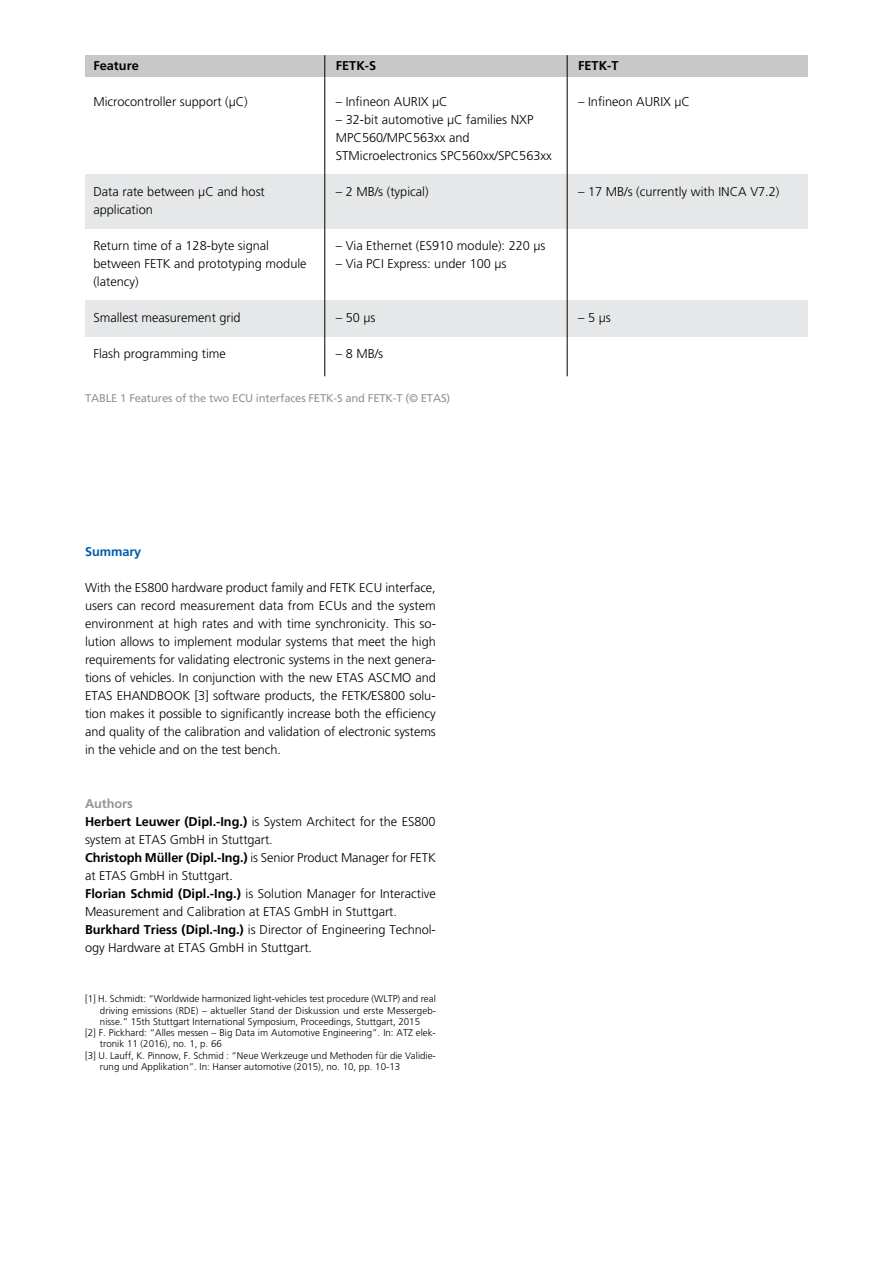
<style>
.page{position:relative;width:893px;height:1263px;background:#fff}
.page>*{position:absolute;margin:0;border:0;box-sizing:border-box;transform-origin:0 0}
.t1{font:300 12.75px/18px "Frutiger LT";color:#000}
.t2{font:700 12.75px "Frutiger LT";color:#000}
.t3{font:700 12.75px "Frutiger LT";letter-spacing:-.005em;color:#005baa}
.t4{font:11.25px "Frutiger LT";letter-spacing:-.015em;color:#939598}
.t5{font:300 9.75px "Frutiger LT";color:#000}
.s1{font-weight:700;color:#939598}
.s2{font-weight:700}
</style>
<div class="page">
<div style="left:85px;top:55px;width:723px;height:21px;background:#c7c8ca"></div>
<div style="left:85px;top:174px;width:723px;height:54px;background:#e6e7e8"></div>
<div style="left:85px;top:301px;width:723px;height:36px;background:#e6e7e8"></div>
<hr style="left:324px;top:55px;width:1px;height:321px;background:#000">
<hr style="left:567px;top:55px;width:1px;height:321px;background:#000">
<p class="t2" style="left:93px;top:58px;width:47px">Feature</p>
<p class="t1" style="left:93px;top:92px;width:156px">Microcontroller support (µC)</p>
<p class="t1" style="left:93px;top:182px;width:173px">Data rate between µC and host application</p>
<p class="t1" style="left:93px;top:236px;width:215px">Return time of a 128-byte signal between FETK and prototyping module (latency)</p>
<p class="t1" style="left:93px;top:308px;width:149px">Smallest measurement grid</p>
<p class="t1" style="left:93px;top:344px;width:134px">Flash programming time</p>
<p class="t2" style="left:336px;top:58px;width:42px">FETK-S</p>
<p class="t1" style="left:336px;top:92px;width:113px">– Infineon AURIX µC</p>
<p class="t1" style="left:336px;top:110px;width:218px">– 32-bit automotive µC families NXP<br>MPC560/MPC563xx and<br>STMicroelectronics SPC560xx/SPC563xx</p>
<p class="t1" style="left:336px;top:182px;width:94px">– 2 MB/s (typical)</p>
<p class="t1" style="left:336px;top:236px;width:211px">– Via Ethernet (ES910 module): 220 µs</p>
<p class="t1" style="left:336px;top:254px;width:172px">– Via PCI Express: under 100 µs</p>
<p class="t1" style="left:336px;top:308px;width:41px">– 50 µs</p>
<p class="t1" style="left:336px;top:344px;width:49px">– 8 MB/s</p>
<p class="t4" style="left:85px;top:391px;width:367px">TABLE 1 Features of the two ECU interfaces FETK-S and FETK-T (© ETAS)</p>
<p class="t2" style="left:578px;top:58px;width:42px">FETK-T</p>
<p class="t1" style="left:578px;top:92px;width:113px">– Infineon AURIX µC</p>
<p class="t1" style="left:578px;top:182px;width:203px">– 17 MB/s (currently with INCA V7.2)</p>
<p class="t1" style="left:578px;top:308px;width:34px">– 5 µs</p>
<p class="t3" style="left:85px;top:544px;width:58px">Summary</p>
<p class="t1" style="left:85px;top:578px;width:352px;text-align:justify">With the ES800 hardware product family and FETK ECU interface, users can record measurement data from ECUs and the system environment at high rates and with time synchronicity. This so&shy;lution allows to implement modular systems that meet the high requirements for validating electronic systems in the next genera&shy;tions of vehicles. In conjunction with the new ETAS ASCMO and ETAS EHANDBOOK [3] software products, the FETK/ES800 solu&shy;tion makes it possible to significantly increase both the efficiency and quality of the calibration and validation of electronic systems in the vehicle and on the test bench.</p>
<p class="t1" style="left:85px;top:794px;width:352px"><span class="s1">Authors<br></span><span class="s2">Herbert Leuwer (Dipl.-Ing.)</span> is System Architect for the ES800 system at ETAS GmbH in Stuttgart.<br><span class="s2">Christoph Müller (Dipl.-Ing.)</span> is Senior Product Manager for FETK at ETAS GmbH in Stuttgart.<br><span class="s2">Florian Schmid (Dipl.-Ing.)</span> is Solution Manager for Interactive Measurement and Calibration at ETAS GmbH in Stuttgart.<br><span class="s2">Burkhard Triess (Dipl.-Ing.)</span> is Director of Engineering Technol&shy;ogy Hardware at ETAS GmbH in Stuttgart.</p>
<p class="t5" style="left:85px;top:993px;width:352px">[1] H. Schmidt: “Worldwide harmonized light-vehicles test procedure (WLTP) and real</p>
<p class="t5" style="left:100px;top:1005px;width:338px">driving emissions (RDE) – aktueller Stand der Diskussion und erste Messergeb-</p>
<p class="t5" style="left:100px;top:1016px;width:322px">nisse.” 15th Stuttgart International Symposium, Proceedings, Stuttgart, 2015</p>
<p class="t5" style="left:85px;top:1027px;width:352px">[2] F. Pickhard: “Alles messen – Big Data im Automotive Engineering”. In: ATZ elek-</p>
<p class="t5" style="left:100px;top:1038px;width:123px">tronik 11 (2016), no. 1, p. 66</p>
<p class="t5" style="left:85px;top:1050px;width:352px">[3] U. Lauff, K. Pinnow, F. Schmid : “Neue Werkzeuge und Methoden für die Validie-</p>
<p class="t5" style="left:100px;top:1061px;width:302px">rung und Applikation”. In: Hanser automotive (2015), no. 10, pp. 10-13</p>
</div>
